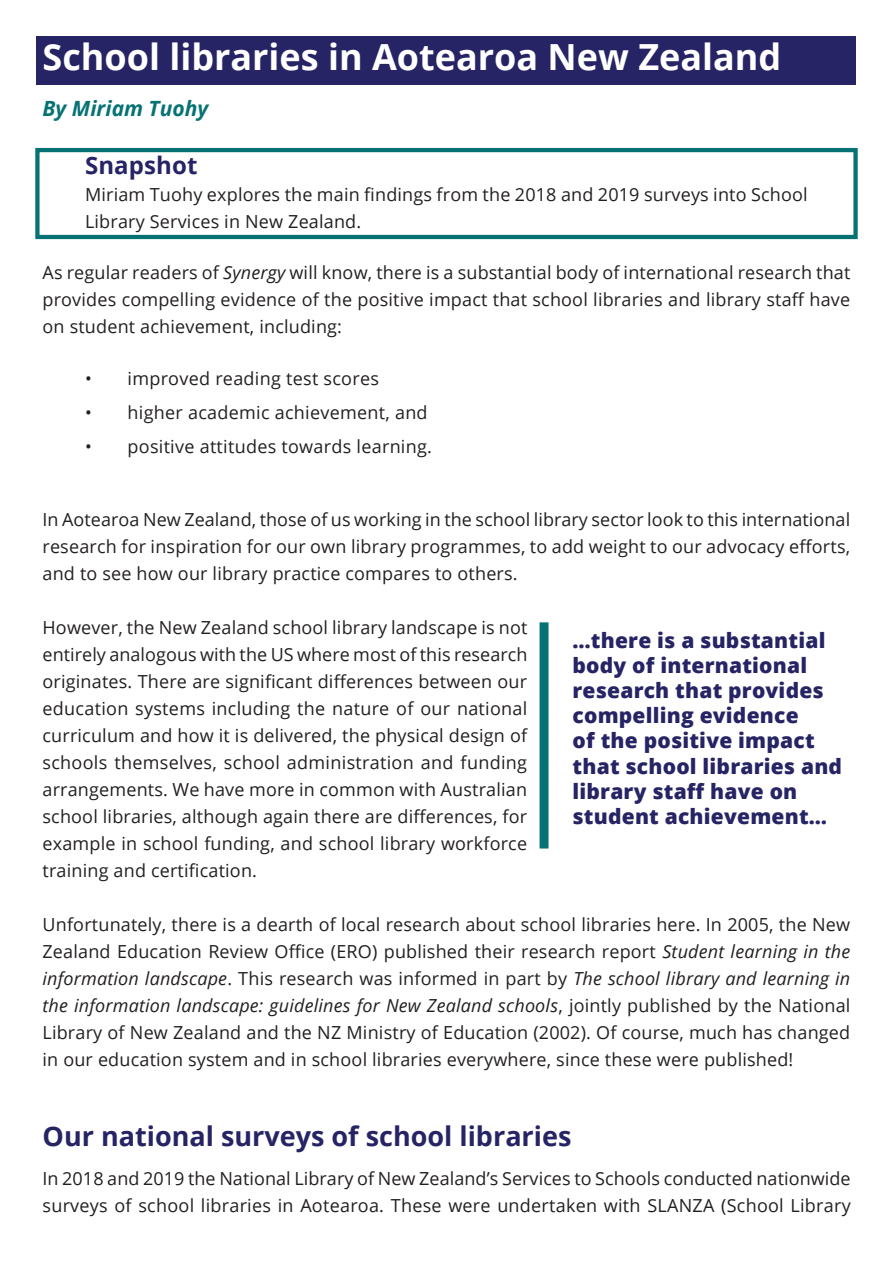
<style>
.page{position:relative;width:893px;height:1263px;background:#fff}
.page>*{position:absolute;margin:0;border:0;box-sizing:border-box;transform-origin:0 0}
.t1{font:700 36px "Open Sans";color:#fff}
.Section_Heading{font:700 27px "Open Sans";color:#262465}
.Snapshot{font:700 24px "Open Sans";letter-spacing:.005em;color:#262465}
.RBreakout{font:800 21px/25.2px "Open Sans";letter-spacing:.01em;color:#262465}
.Author{font:italic 700 21px "Open Sans";color:#077274}
.Snapshot-2{font:18px/27px "Open Sans";letter-spacing:.01em;color:#231f20;text-align:justify}
.Bullet_points{font:18px "Open Sans";letter-spacing:.015em;color:#231f20}
.s1{font-style:italic}
</style>
<div class="page">
<div style="left:37px;top:37px;width:819px;height:48px;background:#262465"></div>
<div style="left:35px;top:148px;width:823px;height:91px;border:4px solid #077274"></div>
<div style="left:540px;top:622px;width:9px;height:226px;background:#077274"></div>
<h1 class="t1" style="left:43px;top:32px;width:740px">School libraries in Aotearoa New Zealand</h1>
<h5 class="Author" style="left:43px;top:94px;width:167px">By Miriam Tuohy</h5>
<p class="Snapshot" style="left:85px;top:148px;width:114px">Snapshot</p>
<p class="Snapshot-2" style="left:85px;top:180px;width:724px">Miriam Tuohy explores the main findings from the 2018 and 2019 surveys into School<br>Library Services in New Zealand.</p>
<p class="Snapshot-2" style="left:43px;top:258px;width:809px">As regular readers of <span class="s1">Synergy</span> will know, there is a substantial body of international research that provides compelling evidence of the positive impact that school libraries and library staff have on student achievement, including:</p>
<p class="Bullet_points" style="left:85px;top:366px;width:295px">• improved reading test scores</p>
<p class="Bullet_points" style="left:85px;top:400px;width:344px">• higher academic achievement, and</p>
<p class="Bullet_points" style="left:85px;top:434px;width:348px">• positive attitudes towards learning.</p>
<p class="Snapshot-2" style="left:43px;top:505px;width:809px">In Aotearoa New Zealand, those of us working in the school library sector look to this international research for inspiration for our own library programmes, to add weight to our advocacy efforts, and to see how our library practice compares to others.</p>
<p class="Snapshot-2" style="left:43px;top:613px;width:486px">However, the New Zealand school library landscape is not entirely analogous with the US where most of this research originates. There are significant differences between our education systems including the nature of our national curriculum and how it is delivered, the physical design of schools themselves, school administration and funding arrangements. We have more in common with Australian school libraries, although again there are differences, for example in school funding, and school library workforce training and certification.</p>
<p class="Snapshot-2" style="left:43px;top:910px;width:809px">Unfortunately, there is a dearth of local research about school libraries here. In 2005, the New Zealand Education Review Office (ERO) published their research report <span class="s1">Student learning in the information landscape</span>. This research was informed in part by <span class="s1">The school library and learning in the information landscape: guidelines for New Zealand schools</span>, jointly published by the National Library of New Zealand and the NZ Ministry of Education (2002). Of course, much has changed in our education system and in school libraries everywhere, since these were published!</p>
<p class="RBreakout" style="left:573px;top:626px;width:271px">…there is a substantial body of international research that provides compelling evidence<br>of the positive impact that school libraries and library staff have on student achievement…</p>
<h2 class="Section_Heading" style="left:43px;top:1117px;width:530px">Our national surveys of school libraries</h2>
<p class="Snapshot-2" style="left:43px;top:1165px;width:810px">In 2018 and 2019 the National Library of New Zealand’s Services to Schools conducted nationwide surveys of school libraries in Aotearoa. These were undertaken with SLANZA (School Library</p>
</div>
